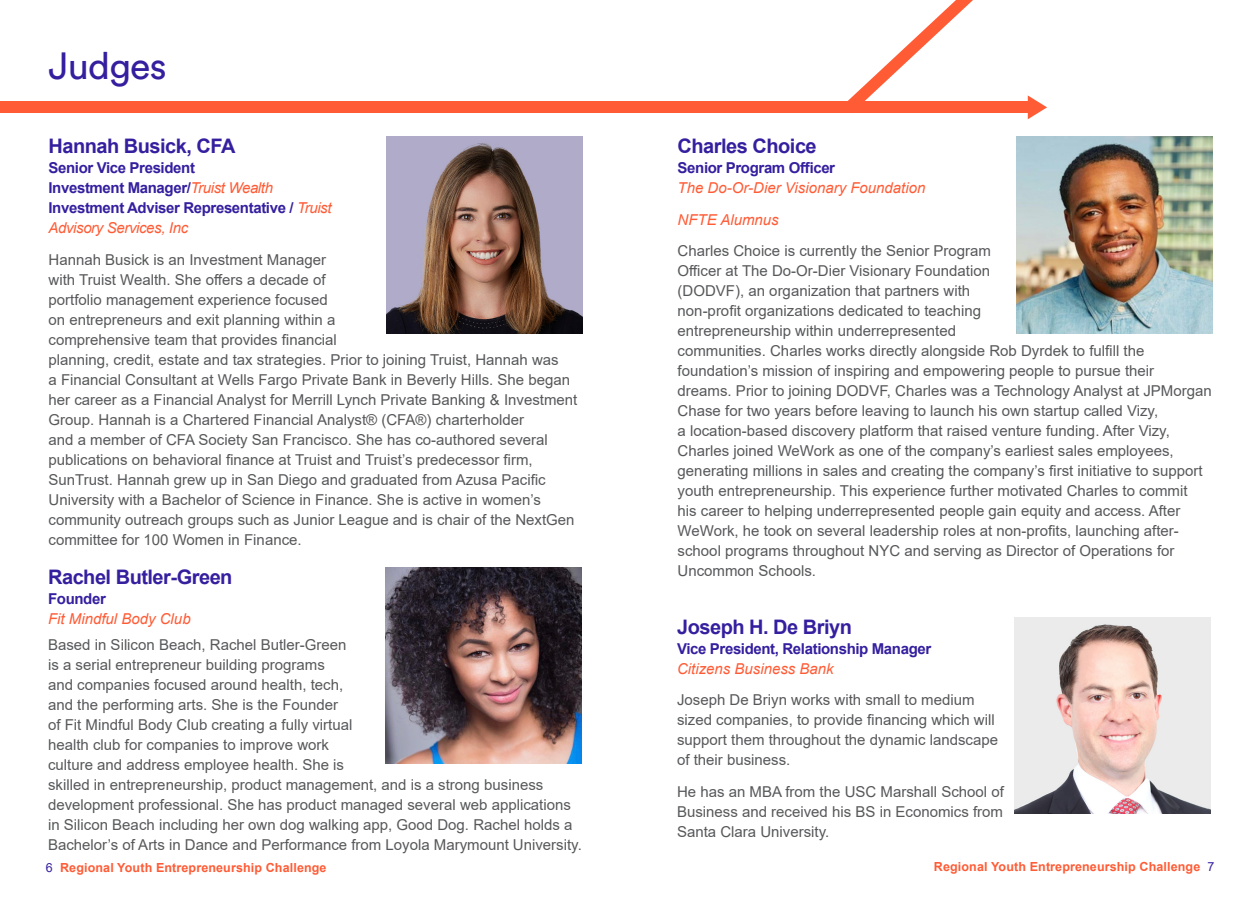
<style>
.page{position:relative;width:1260px;height:900px;background:#fff}
.page>*{position:absolute;margin:0;border:0;box-sizing:border-box;transform-origin:0 0}
.NFTE_Title_Header{font:37.5px "Circular Std";letter-spacing:-.02em;color:#351f9f}
.t1{font:700 20px "Arial";letter-spacing:-.025em;color:#351f9f}
.t2{font:15px/20px "Arial";color:#57585a}
.t3{font:700 15px/20px "Arial";letter-spacing:-.025em;color:#351f9f}
.t4{font:italic 15px/20px "Arial";color:#ff5b35}
.t5{font:700 12.5px "Arial";letter-spacing:.01em;color:#ff5b35}
.s1{font-weight:400;font-style:italic;color:#ff5b35}
.s2{font-weight:700;font-style:normal;color:#351f9f}
.s3{font-weight:400;color:#351f9f}
</style>
<div class="page">
<div style="left:0;top:102px;width:1028px;height:11px;background:#ff5b35"></div>
<svg style="left:844px;top:0;width:129px;height:102px"></svg>
<svg style="left:1028px;top:95px;width:19px;height:24px"></svg>
<img style="left:386px;top:137px;width:196px;height:196px">
<img style="left:386px;top:568px;width:196px;height:196px">
<img style="left:1016px;top:137px;width:196px;height:196px">
<img style="left:1014px;top:618px;width:196px;height:196px">
<p class="NFTE_Title_Header" style="left:49px;top:43px;width:120px">Judges</p>
<p class="t1" style="left:49px;top:132px;width:189px">Hannah Busick, CFA</p>
<p class="t3" style="left:49px;top:158px;width:148px">Senior Vice President</p>
<p class="t3" style="left:49px;top:178px;width:226px">Investment Manager/<span class="s1">Truist Wealth</span></p>
<p class="t3" style="left:49px;top:198px;width:285px">Investment Adviser Representative / <span class="s1">Truist<br>Advisory Services, Inc</span></p>
<p class="t2" style="left:49px;top:249px;width:530px">Hannah Busick is an Investment Manager<br>with Truist Wealth. She offers a decade of<br>portfolio management experience focused<br>on entrepreneurs and exit planning within a<br>comprehensive team that provides financial<br>planning, credit, estate and tax strategies. Prior to joining Truist, Hannah was<br>a Financial Consultant at Wells Fargo Private Bank in Beverly Hills. She began her career as a Financial Analyst for Merrill Lynch Private Banking &amp; Investment Group. Hannah is a Chartered Financial Analyst® (CFA®) charterholder<br>and a member of CFA Society San Francisco. She has co-authored several publications on behavioral finance at Truist and Truist’s predecessor firm, SunTrust. Hannah grew up in San Diego and graduated from Azusa Pacific University with a Bachelor of Science in Finance. She is active in women’s community outreach groups such as Junior League and is chair of the NextGen committee for 100 Women in Finance.</p>
<p class="t1" style="left:48px;top:563px;width:186px">Rachel Butler-Green</p>
<p class="t4" style="left:48px;top:589px;width:144px"><span class="s2">Founder<br></span>Fit Mindful Body Club</p>
<p class="t2" style="left:48px;top:634px;width:535px">Based in Silicon Beach, Rachel Butler-Green<br>is a serial entrepreneur building programs<br>and companies focused around health, tech,<br>and the performing arts. She is the Founder<br>of Fit Mindful Body Club creating a fully virtual<br>health club for companies to improve work<br>culture and address employee health. She is<br>skilled in entrepreneurship, product management, and is a strong business development professional. She has product managed several web applications in Silicon Beach including her own dog walking app, Good Dog. Rachel holds a Bachelor’s of Arts in Dance and Performance from Loyola Marymount University.</p>
<p class="t1" style="left:678px;top:132px;width:141px">Charles Choice</p>
<p class="t4" style="left:678px;top:158px;width:249px"><span class="s2">Senior Program Officer<br></span>The Do-Or-Dier Visionary Foundation</p>
<p class="t4" style="left:678px;top:209px;width:103px">NFTE Alumnus</p>
<p class="t2" style="left:678px;top:240px;width:536px">Charles Choice is currently the Senior Program<br>Officer at The Do-Or-Dier Visionary Foundation<br>(DODVF), an organization that partners with<br>non-profit organizations dedicated to teaching<br>entrepreneurship within underrepresented<br>communities. Charles works directly alongside Rob Dyrdek to fulfill the foundation’s mission of inspiring and empowering people to pursue their dreams. Prior to joining DODVF, Charles was a Technology Analyst at JPMorgan Chase for two years before leaving to launch his own startup called Vizy,<br>a location-based discovery platform that raised venture funding. After Vizy, Charles joined WeWork as one of the company’s earliest sales employees, generating millions in sales and creating the company’s first initiative to support youth entrepreneurship. This experience further motivated Charles to commit<br>his career to helping underrepresented people gain equity and access. After WeWork, he took on several leadership roles at non-profits, launching after&shy;school programs throughout NYC and serving as Director of Operations for Uncommon Schools.</p>
<p class="t1" style="left:677px;top:613px;width:176px">Joseph H. De Briyn</p>
<p class="t3" style="left:677px;top:639px;width:256px">Vice President, Relationship Manager<br><span class="s1">Citizens Business Bank</span></p>
<p class="t2" style="left:677px;top:690px;width:322px">Joseph De Briyn works with small to medium sized companies, to provide financing which will support them throughout the dynamic landscape of their business.</p>
<p class="t2" style="left:677px;top:781px;width:328px;text-align:justify">He has an MBA from the USC Marshall School of Business and received his BS in Economics from Santa Clara University.</p>
<p class="t5" style="left:46px;top:859px;width:282px"><span class="s3">6</span> Regional Youth Entrepreneurship Challenge</p>
<p class="t5" style="left:934px;top:858px;width:282px">Regional Youth Entrepreneurship Challenge <span class="s3">7</span></p>
</div>
